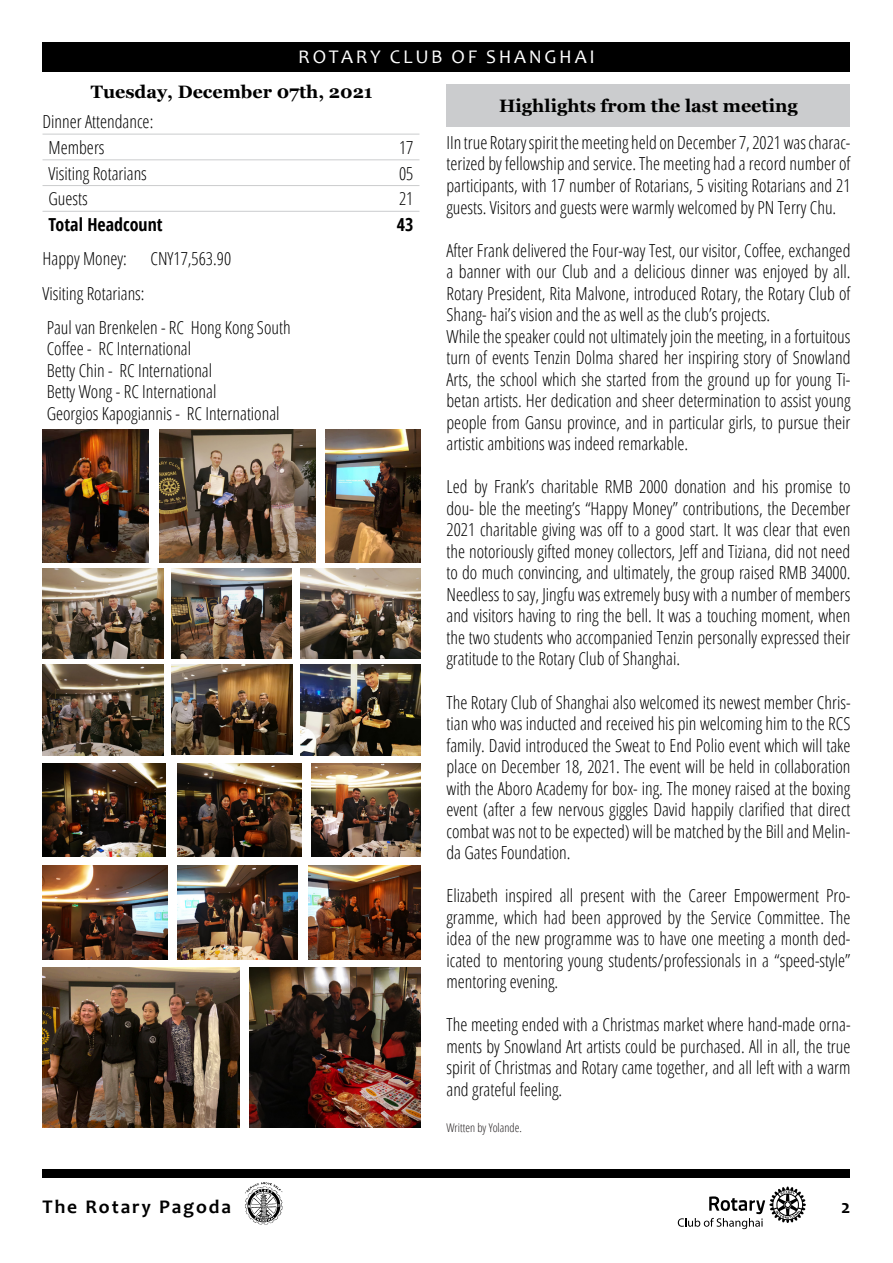
<style>
.page{position:relative;width:893px;height:1263px;background:#fff}
.page>*{position:absolute;margin:0;border:0;box-sizing:border-box;transform-origin:0 0}
.t1{font:19.5px "Candara";letter-spacing:.14em;color:#fff}
.t2{font:700 19.5px "Candara";letter-spacing:.1em;color:#000}
.t3{font:300 18px/21.5px "Open Sans Condensed";color:#000;text-align:justify}
.Georgia_black_12{font:700 18px "Georgia";color:#000}
.t4{font:700 18px "Open Sans Condensed";color:#000}
.t5{font:300 12px "Open Sans Condensed";color:#231f20}
</style>
<div class="page">
<div style="left:43px;top:43px;width:807px;height:29px;background:#000"></div>
<div style="left:43px;top:1169px;width:807px;height:9px;background:#000"></div>
<svg style="left:245px;top:1182px;width:38px;height:43px"></svg>
<svg style="left:678px;top:1186px;width:128px;height:43px"></svg>
<svg style="left:43px;top:160px;width:376px;height:51px"></svg>
<hr style="left:43px;top:134px;width:188px;height:1px;background:#cbccce">
<hr style="left:231px;top:134px;width:188px;height:1px;background:#cbccce">
<hr style="left:43px;top:159px;width:188px;height:1px;background:#cbccce">
<hr style="left:231px;top:159px;width:188px;height:1px;background:#cbccce">
<hr style="left:43px;top:185px;width:188px;height:1px;background:#cbccce">
<hr style="left:231px;top:185px;width:188px;height:1px;background:#cbccce">
<hr style="left:43px;top:211px;width:188px;height:1px;background:#cbccce">
<hr style="left:231px;top:211px;width:188px;height:1px;background:#cbccce">
<div style="left:446px;top:84px;width:404px;height:43px;background:#cbccce"></div>
<img style="left:43px;top:429px;width:106px;height:134px">
<img style="left:159px;top:430px;width:156px;height:132px">
<img style="left:43px;top:568px;width:120px;height:91px">
<img style="left:172px;top:568px;width:120px;height:90px">
<img style="left:300px;top:568px;width:120px;height:90px">
<img style="left:43px;top:665px;width:120px;height:90px">
<img style="left:43px;top:764px;width:123px;height:92px">
<img style="left:172px;top:664px;width:120px;height:90px">
<img style="left:300px;top:665px;width:121px;height:90px">
<img style="left:178px;top:764px;width:123px;height:92px">
<img style="left:312px;top:764px;width:108px;height:92px">
<img style="left:43px;top:865px;width:125px;height:94px">
<img style="left:178px;top:865px;width:119px;height:94px">
<img style="left:309px;top:865px;width:111px;height:94px">
<img style="left:43px;top:968px;width:196px;height:160px">
<img style="left:250px;top:968px;width:171px;height:160px">
<img style="left:326px;top:429px;width:94px;height:134px">
<p class="t1" style="left:298px;top:44px;width:298px">ROTARY CLUB OF SHANGHAI</p>
<p class="Georgia_black_12" style="left:91px;top:78px;width:283px">Tuesday, December 07th, 2021</p>
<p class="t3" style="left:43px;top:110px;width:112px">Dinner Attendance:</p>
<p class="t3" style="left:49px;top:136px;width:58px">Members</p>
<p class="t3" style="left:399px;top:136px;width:16px">17</p>
<p class="t3" style="left:49px;top:162px;width:100px">Visiting Rotarians</p>
<p class="t3" style="left:399px;top:162px;width:16px">05</p>
<p class="t3" style="left:49px;top:187px;width:41px">Guests</p>
<p class="t3" style="left:399px;top:187px;width:16px">21</p>
<p class="t4" style="left:49px;top:212px;width:116px">Total Headcount</p>
<p class="t4" style="left:397px;top:212px;width:18px">43</p>
<p class="t3" style="left:43px;top:247px;width:86px">Happy Money:</p>
<p class="t3" style="left:151px;top:247px;width:82px">CNY17,563.90</p>
<p class="t3" style="left:43px;top:282px;width:104px">Visiting Rotarians:</p>
<p class="t3" style="left:47px;top:316px;width:245px">Paul van Brenkelen - RC Hong Kong South</p>
<p class="t3" style="left:47px;top:337px;width:146px">Coffee - RC International</p>
<p class="t3" style="left:47px;top:359px;width:167px">Betty Chin - RC International</p>
<p class="t3" style="left:47px;top:381px;width:171px">Betty Wong - RC International</p>
<p class="t3" style="left:47px;top:402px;width:234px">Georgios Kapogiannis - RC International</p>
<p class="Georgia_black_12" style="left:499px;top:92px;width:300px">Highlights from the last meeting</p>
<p class="t3" style="left:446px;top:131px;width:406px">IIn true Rotary spirit the meeting held on December 7, 2021 was charac&shy;terized by fellowship and service. The meeting had a record number of participants, with 17 number of Rotarians, 5 visiting Rotarians and 21 guests. Visitors and guests were warmly welcomed by PN Terry Chu.</p>
<p class="t3" style="left:446px;top:239px;width:406px">After Frank delivered the Four-way Test, our visitor, Coffee, exchanged a banner with our Club and a delicious dinner was enjoyed by all.<br>Rotary President, Rita Malvone, introduced Rotary, the Rotary Club of Shang- hai’s vision and the as well as the club’s projects.</p>
<p class="t3" style="left:446px;top:325px;width:405px">While the speaker could not ultimately join the meeting, in a fortuitous turn of events Tenzin Dolma shared her inspiring story of Snowland Arts, the school which she started from the ground up for young Ti&shy;betan artists. Her dedication and sheer determination to assist young people from Gansu province, and in particular girls, to pursue their artistic ambitions was indeed remarkable.</p>
<p class="t3" style="left:446px;top:475px;width:406px">Led by Frank’s charitable RMB 2000 donation and his promise to dou- ble the meeting’s “Happy Money” contributions, the December 2021 charitable giving was off to a good start. It was clear that even the notoriously gifted money collectors, Jeff and Tiziana, did not need to do much convincing, and ultimately, the group raised RMB 34000.<br>Needless to say, Jingfu was extremely busy with a number of members and visitors having to ring the bell. It was a touching moment, when the two students who accompanied Tenzin personally expressed their gratitude to the Rotary Club of Shanghai.</p>
<p class="t3" style="left:446px;top:691px;width:406px">The Rotary Club of Shanghai also welcomed its newest member Chris&shy;tian who was inducted and received his pin welcoming him to the RCS family. David introduced the Sweat to End Polio event which will take place on December 18, 2021. The event will be held in collaboration with the Aboro Academy for box- ing. The money raised at the boxing event (after a few nervous giggles David happily clarified that direct combat was not to be expected) will be matched by the Bill and Melin&shy;da Gates Foundation.</p>
<p class="t3" style="left:446px;top:884px;width:405px">Elizabeth inspired all present with the Career Empowerment Pro&shy;gramme, which had been approved by the Service Committee. The idea of the new programme was to have one meeting a month ded&shy;icated to mentoring young students/professionals in a “speed-style” mentoring evening.</p>
<p class="t3" style="left:446px;top:1013px;width:406px">The meeting ended with a Christmas market where hand-made orna&shy;ments by Snowland Art artists could be purchased. All in all, the true spirit of Christmas and Rotary came together, and all left with a warm and grateful feeling.</p>
<p class="t5" style="left:446px;top:1119px;width:77px">Written by Yolande.</p>
<p class="t2" style="left:43px;top:1194px;width:190px">The Rotary Pagoda</p>
<p class="t2" style="left:841px;top:1194px;width:11px">2</p>
</div>
